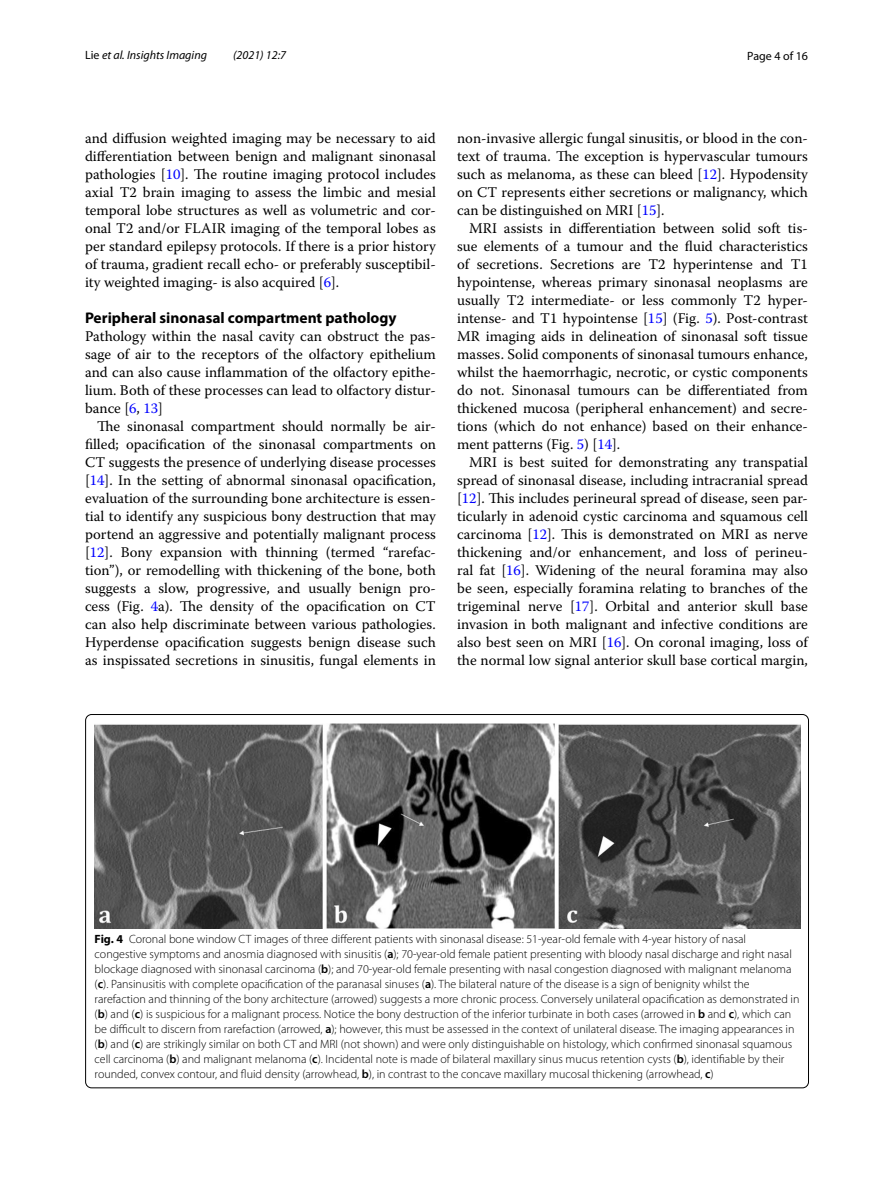
<style>
.page{position:relative;width:893px;height:1187px;background:#fff}
.page>*{position:absolute;margin:0;border:0;box-sizing:border-box;transform-origin:0 0}
.t1{font:700 15.45px "Myriad Pro";color:#000}
.t2{font:14.7px/18px "Warnock Pro";color:#000;text-align:justify}
.t3{font:300 12px/15px "Myriad Pro";color:#000}
.t4{font:italic 12px "Myriad Pro";color:#000}
.t5{font:12px "Myriad Pro";color:#000}
.s1{font-style:normal}
.s2{color:#00f}
.s3{font-weight:700}
.s4{font-weight:600}
</style>
<div class="page">
<img style="left:94px;top:723px;width:706px;height:205px">
<p class="t4" style="left:85px;top:48px;width:123px"><span class="s1">Lie</span> et al. Insights Imaging</p>
<p class="t4" style="left:233px;top:48px;width:54px">(2021) 12:7</p>
<p class="t5" style="left:747px;top:48px;width:62px">Page 4 of 16</p>
<p class="t2" style="left:85px;top:128px;width:352px">and diffusion weighted imaging may be necessary to aid differentiation between benign and malignant sinonasal pathologies [<span class="s2">10</span>]. The routine imaging protocol includes axial T2 brain imaging to assess the limbic and mesial temporal lobe structures as well as volumetric and cor&shy;onal T2 and/or FLAIR imaging of the temporal lobes as per standard epilepsy protocols. If there is a prior history of trauma, gradient recall echo- or preferably susceptibil&shy;ity weighted imaging- is also acquired [<span class="s2">6</span>].</p>
<p class="t1" style="left:85px;top:307px;width:313px">Peripheral sinonasal compartment pathology</p>
<p class="t2" style="left:85px;top:326px;width:352px">Pathology within the nasal cavity can obstruct the pas&shy;sage of air to the receptors of the olfactory epithelium and can also cause inflammation of the olfactory epithe&shy;lium. Both of these processes can lead to olfactory distur&shy;bance [<span class="s2">6</span>, <span class="s2">13</span>]</p>
<p class="t2" style="left:85px;top:416px;width:352px;text-indent:12px">The sinonasal compartment should normally be air&shy;filled; opacification of the sinonasal compartments on CT suggests the presence of underlying disease processes [<span class="s2">14</span>]. In the setting of abnormal sinonasal opacification, evaluation of the surrounding bone architecture is essen&shy;tial to identify any suspicious bony destruction that may portend an aggressive and potentially malignant process [<span class="s2">12</span>]. Bony expansion with thinning (termed “rarefac&shy;tion”), or remodelling with thickening of the bone, both suggests a slow, progressive, and usually benign pro&shy;cess (Fig. <span class="s2">4</span>a). The density of the opacification on CT can also help discriminate between various pathologies.<br>Hyperdense opacification suggests benign disease such as inspissated secretions in sinusitis, fungal elements in</p>
<p class="t2" style="left:457px;top:128px;width:352px">non-invasive allergic fungal sinusitis, or blood in the con&shy;text of trauma. The exception is hypervascular tumours such as melanoma, as these can bleed [<span class="s2">12</span>]. Hypodensity on CT represents either secretions or malignancy, which can be distinguished on MRI [<span class="s2">15</span>].</p>
<p class="t2" style="left:457px;top:218px;width:352px;text-indent:12px">MRI assists in differentiation between solid soft tis&shy;sue elements of a tumour and the fluid characteristics of secretions. Secretions are T2 hyperintense and T1 hypointense, whereas primary sinonasal neoplasms are usually T2 intermediate- or less commonly T2 hyper&shy;intense- and T1 hypointense [<span class="s2">15</span>] (Fig. <span class="s2">5</span>). Post-contrast MR imaging aids in delineation of sinonasal soft tissue masses. Solid components of sinonasal tumours enhance, whilst the haemorrhagic, necrotic, or cystic components do not. Sinonasal tumours can be differentiated from thickened mucosa (peripheral enhancement) and secre&shy;tions (which do not enhance) based on their enhance&shy;ment patterns (Fig. <span class="s2">5</span>) [<span class="s2">14</span>].</p>
<p class="t2" style="left:457px;top:452px;width:352px;text-indent:12px">MRI is best suited for demonstrating any transpatial spread of sinonasal disease, including intracranial spread [<span class="s2">12</span>]. This includes perineural spread of disease, seen par&shy;ticularly in adenoid cystic carcinoma and squamous cell carcinoma [<span class="s2">12</span>]. This is demonstrated on MRI as nerve thickening and/or enhancement, and loss of perineu&shy;ral fat [<span class="s2">16</span>]. Widening of the neural foramina may also be seen, especially foramina relating to branches of the trigeminal nerve [<span class="s2">17</span>]. Orbital and anterior skull base invasion in both malignant and infective conditions are also best seen on MRI [<span class="s2">16</span>]. On coronal imaging, loss of the normal low signal anterior skull base cortical margin,</p>
<p class="t3" style="left:95px;top:931px;width:706px"><span class="s3">Fig. 4</span> Coronal bone window CT images of three different patients with sinonasal disease: 51-year-old female with 4-year history of nasal congestive symptoms and anosmia diagnosed with sinusitis (<span class="s4">a</span>); 70-year-old female patient presenting with bloody nasal discharge and right nasal blockage diagnosed with sinonasal carcinoma (<span class="s4">b</span>); and 70-year-old female presenting with nasal congestion diagnosed with malignant melanoma (<span class="s4">c</span>). Pansinusitis with complete opacification of the paranasal sinuses (<span class="s4">a</span>). The bilateral nature of the disease is a sign of benignity whilst the rarefaction and thinning of the bony architecture (arrowed) suggests a more chronic process. Conversely unilateral opacification as demonstrated in (<span class="s4">b</span>) and (<span class="s4">c</span>) is suspicious for a malignant process. Notice the bony destruction of the inferior turbinate in both cases (arrowed in <span class="s4">b</span> and <span class="s4">c</span>), which can be difficult to discern from rarefaction (arrowed, <span class="s4">a</span>); however, this must be assessed in the context of unilateral disease. The imaging appearances in (<span class="s4">b</span>) and (<span class="s4">c</span>) are strikingly similar on both CT and MRI (not shown) and were only distinguishable on histology, which confirmed sinonasal squamous cell carcinoma (<span class="s4">b</span>) and malignant melanoma (<span class="s4">c</span>). Incidental note is made of bilateral maxillary sinus mucus retention cysts (<span class="s4">b</span>), identifiable by their rounded, convex contour, and fluid density (arrowhead, <span class="s4">b</span>), in contrast to the concave maxillary mucosal thickening (arrowhead, <span class="s4">c</span>)</p>
</div>
